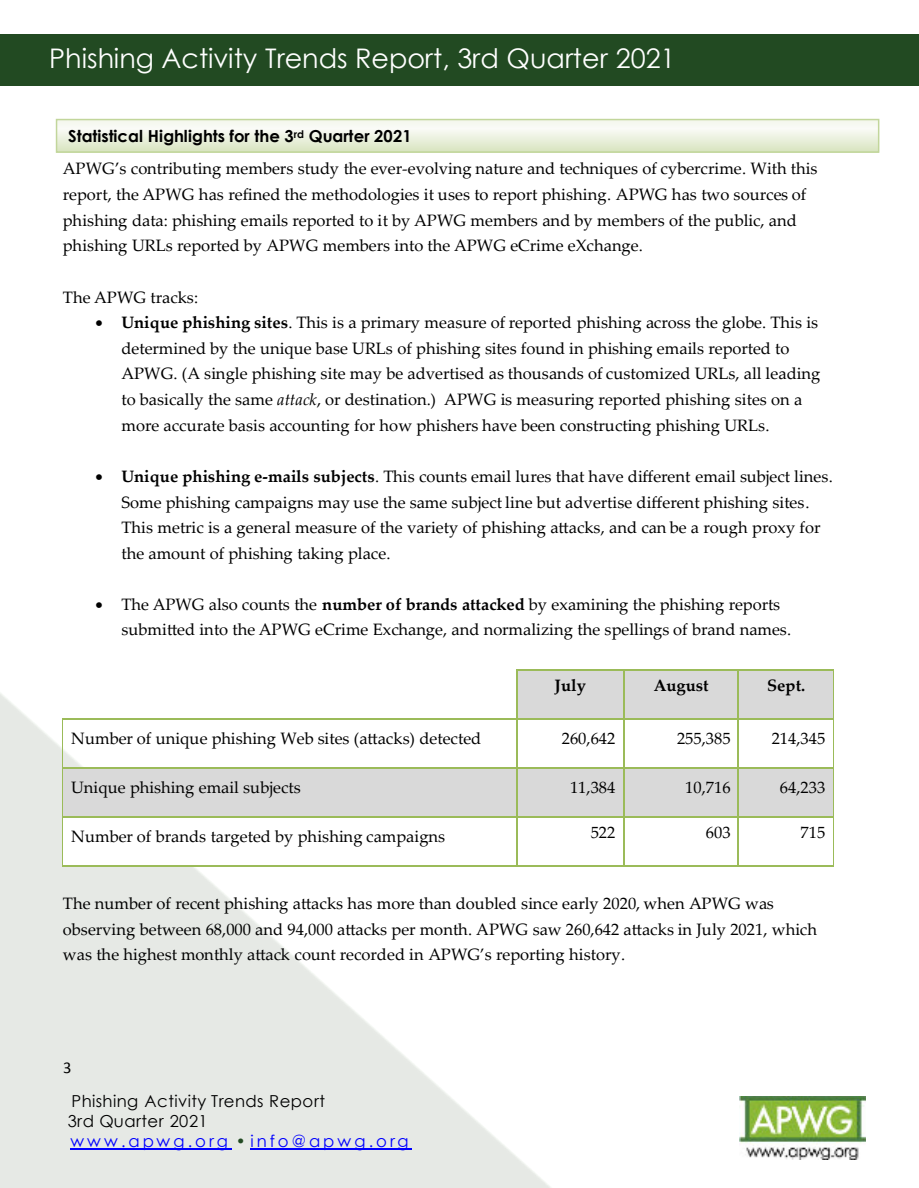
<style>
.page{position:relative;width:919px;height:1188px;background:#fff}
.page>*{position:absolute;margin:0;border:0;box-sizing:border-box;transform-origin:0 0}
.t1{font:27px "Century Gothic";color:#fff}
.t2{font:16.5px/25.7px "Palatino Linotype";color:#000}
.t3{font:16.5px/19.6px "Century Gothic";letter-spacing:.03em;color:#000}
.t4{font:700 16.5px "Century Gothic";color:#000}
.t5{font:700 16.5px "Palatino Linotype";color:#000}
.t6{font:16.5px "Calibri";color:#000}
.s1{font-family:"Lucida Grande"}
.s2{font-weight:700}
.s3{font-style:italic}
.s4{color:#00f}
.s5{color:#224a22}
</style>
<div class="page">
<div style="left:0;top:34px;width:918px;height:52px;background:#224a22"></div>
<svg style="left:0;top:693px;width:667px;height:495px"></svg>
<hr style="left:70px;top:1148px;width:161px;height:1px;background:#00f">
<hr style="left:250px;top:1148px;width:162px;height:1px;background:#00f">
<img style="left:739px;top:1096px;width:126px;height:63px">
<div style="left:63px;top:671px;width:453px;height:47px;background:#fff"></div>
<div style="left:517px;top:671px;width:106px;height:47px;background:#d9d9d9"></div>
<div style="left:624px;top:671px;width:114px;height:47px;background:#d9d9d9"></div>
<div style="left:738px;top:671px;width:95px;height:47px;background:#d9d9d9"></div>
<hr style="left:517px;top:670px;width:106px;height:1px;background:#9bbb59">
<hr style="left:624px;top:670px;width:113px;height:1px;background:#9bbb59">
<hr style="left:738px;top:670px;width:94px;height:1px;background:#9bbb59">
<hr style="left:516px;top:671px;width:1px;height:47px;background:#9bbb59">
<hr style="left:623px;top:671px;width:1px;height:47px;background:#9bbb59">
<hr style="left:737px;top:671px;width:1px;height:47px;background:#9bbb59">
<hr style="left:832px;top:671px;width:1px;height:47px;background:#9bbb59">
<hr style="left:64px;top:718px;width:452px;height:1px;background:#9bbb59">
<hr style="left:517px;top:718px;width:106px;height:1px;background:#9bbb59">
<hr style="left:624px;top:718px;width:113px;height:1px;background:#9bbb59">
<hr style="left:738px;top:718px;width:94px;height:1px;background:#9bbb59">
<hr style="left:62px;top:719px;width:1px;height:48px;background:#9bbb59">
<hr style="left:516px;top:719px;width:1px;height:48px;background:#9bbb59">
<hr style="left:623px;top:719px;width:1px;height:48px;background:#9bbb59">
<hr style="left:737px;top:719px;width:1px;height:48px;background:#9bbb59">
<hr style="left:832px;top:719px;width:1px;height:48px;background:#9bbb59">
<div style="left:63px;top:768px;width:453px;height:48px;background:#d9d9d9"></div>
<div style="left:517px;top:768px;width:106px;height:48px;background:#d9d9d9"></div>
<div style="left:624px;top:768px;width:114px;height:48px;background:#d9d9d9"></div>
<div style="left:738px;top:768px;width:95px;height:48px;background:#d9d9d9"></div>
<hr style="left:63px;top:767px;width:453px;height:1px;background:#9bbb59">
<hr style="left:517px;top:767px;width:106px;height:1px;background:#9bbb59">
<hr style="left:624px;top:767px;width:113px;height:1px;background:#9bbb59">
<hr style="left:738px;top:767px;width:94px;height:1px;background:#9bbb59">
<hr style="left:62px;top:768px;width:1px;height:48px;background:#9bbb59">
<hr style="left:516px;top:768px;width:1px;height:48px;background:#9bbb59">
<hr style="left:623px;top:768px;width:1px;height:48px;background:#9bbb59">
<hr style="left:737px;top:768px;width:1px;height:48px;background:#9bbb59">
<hr style="left:832px;top:768px;width:1px;height:48px;background:#9bbb59">
<div style="left:63px;top:817px;width:453px;height:48px;background:#fff"></div>
<hr style="left:63px;top:816px;width:453px;height:1px;background:#9bbb59">
<hr style="left:517px;top:816px;width:106px;height:1px;background:#9bbb59">
<hr style="left:624px;top:816px;width:113px;height:1px;background:#9bbb59">
<hr style="left:738px;top:816px;width:94px;height:1px;background:#9bbb59">
<hr style="left:62px;top:817px;width:1px;height:48px;background:#9bbb59">
<hr style="left:62px;top:865px;width:454px;height:1px;background:#9bbb59">
<hr style="left:516px;top:817px;width:1px;height:48px;background:#9bbb59">
<hr style="left:517px;top:865px;width:106px;height:1px;background:#9bbb59">
<hr style="left:623px;top:817px;width:1px;height:48px;background:#9bbb59">
<hr style="left:624px;top:865px;width:113px;height:1px;background:#9bbb59">
<hr style="left:737px;top:817px;width:1px;height:48px;background:#9bbb59">
<hr style="left:738px;top:865px;width:94px;height:1px;background:#9bbb59">
<hr style="left:832px;top:817px;width:1px;height:48px;background:#9bbb59">
<svg style="left:59px;top:122px;width:817px;height:28px"></svg>
<div style="left:56px;top:119px;width:823px;height:34px;border:2px solid #c2d69b"></div>
<h1 class="t1" style="left:49px;top:48px;width:628px">Phishing Activity Trends Report, 3rd Quarter 2021</h1>
<p class="t4" style="left:68px;top:130px;width:345px">Statistical Highlights for the 3<sup>rd</sup> Quarter 2021</p>
<p class="t2" style="left:63px;top:158px;width:756px">APWG’s contributing members study the ever-evolving nature and techniques of cybercrime. With this report, the APWG has refined the methodologies it uses to report phishing. APWG has two sources of phishing data: phishing emails reported to it by APWG members and by members of the public, and phishing URLs reported by APWG members into the APWG eCrime eXchange.</p>
<p class="t2" style="left:63px;top:286px;width:137px">The APWG tracks:</p>
<p class="t2" style="left:121px;top:312px;width:700px;text-indent:-27px"><span class="s1">•</span> <span class="s2">Unique phishing sites</span>. This is a primary measure of reported phishing across the globe. This is determined by the unique base URLs of phishing sites found in phishing emails reported to APWG. (A single phishing site may be advertised as thousands of customized URLs, all leading to basically the same <span class="s3">attack</span>, or destination.) APWG is measuring reported phishing sites on a more accurate basis accounting for how phishers have been constructing phishing URLs.</p>
<p class="t2" style="left:121px;top:466px;width:712px;text-indent:-27px"><span class="s1">•</span> <span class="s2">Unique phishing e-mails subjects</span>. This counts email lures that have different email subject lines.<br>Some phishing campaigns may use the same subject line but advertise different phishing sites.<br>This metric is a general measure of the variety of phishing attacks, and can be a rough proxy for the amount of phishing taking place.</p>
<p class="t2" style="left:121px;top:593px;width:671px;text-indent:-27px"><span class="s1">•</span> The APWG also counts the <span class="s2">number of brands attacked</span> by examining the phishing reports submitted into the APWG eCrime Exchange, and normalizing the spellings of brand names.</p>
<p class="t5" style="left:554px;top:679px;width:33px">July</p>
<p class="t5" style="left:653px;top:679px;width:56px">August</p>
<p class="t5" style="left:767px;top:679px;width:40px">Sept.</p>
<p class="t2" style="left:71px;top:727px;width:411px">Number of unique phishing Web sites (attacks) detected</p>
<p class="t2" style="left:561px;top:727px;width:55px">260,642</p>
<p class="t2" style="left:677px;top:727px;width:55px">255,385</p>
<p class="t2" style="left:771px;top:727px;width:55px">214,345</p>
<p class="t2" style="left:71px;top:776px;width:231px">Unique phishing email subjects</p>
<p class="t2" style="left:570px;top:776px;width:47px">11,384</p>
<p class="t2" style="left:685px;top:776px;width:47px">10,716</p>
<p class="t2" style="left:779px;top:776px;width:47px">64,233</p>
<p class="t2" style="left:71px;top:825px;width:375px">Number of brands targeted by phishing campaigns</p>
<p class="t2" style="left:590px;top:821px;width:26px">522</p>
<p class="t2" style="left:705px;top:821px;width:26px">603</p>
<p class="t2" style="left:800px;top:821px;width:26px">715</p>
<p class="t2" style="left:63px;top:893px;width:755px">The number of recent phishing attacks has more than doubled since early 2020, when APWG was observing between 68,000 and 94,000 attacks per month. APWG saw 260,642 attacks in July 2021, which was the highest monthly attack count recorded in APWG’s reporting history.</p>
<p class="t6" style="left:63px;top:1060px;width:10px">3</p>
<p class="t3" style="left:68px;top:1093px;width:342px">Phishing Activity Trends Report<br>3rd Quarter 2021<br><span class="s4">www.apwg.org</span> <span class="s5">•</span><span class="s4">info@apwg.org</span></p>
</div>
